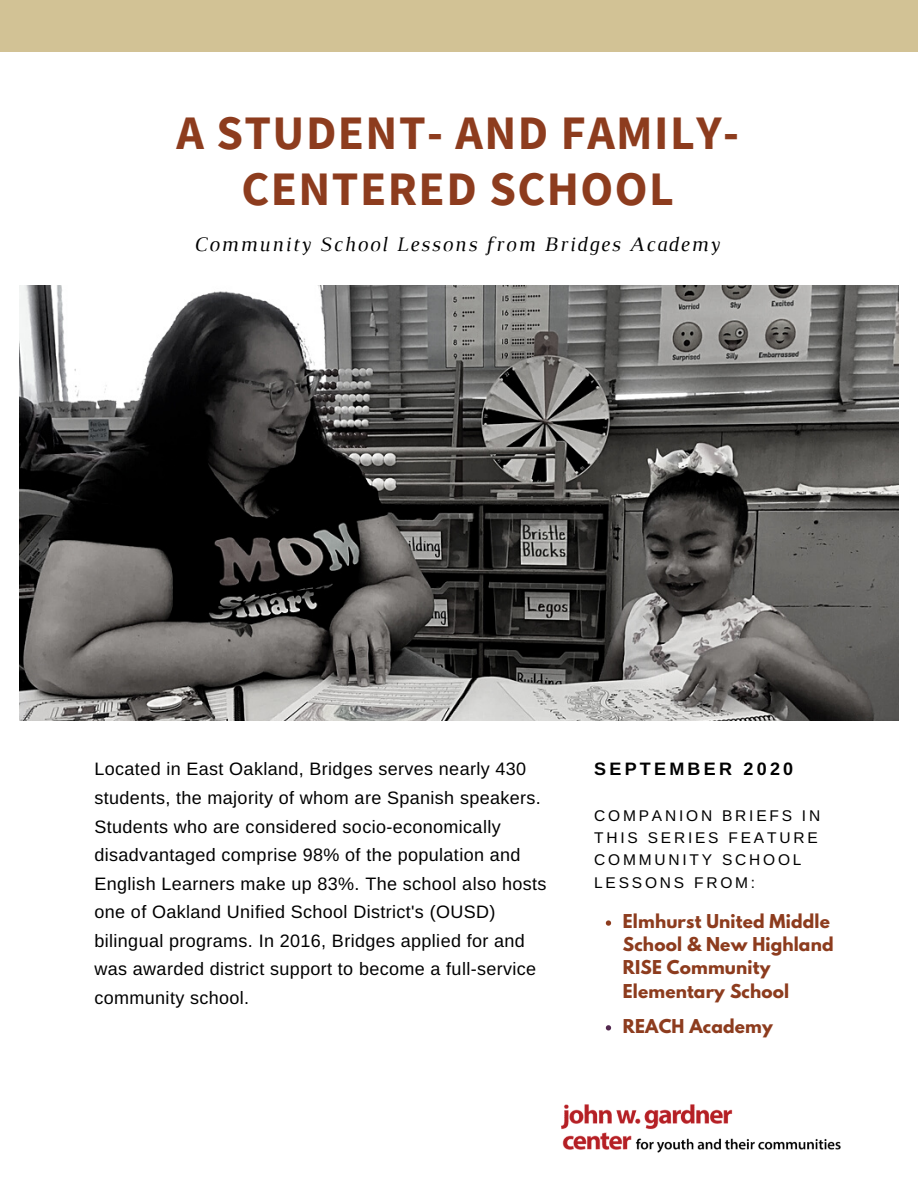
<style>
.page{position:relative;width:918px;height:1188px;background:#fff}
.page>*{position:absolute;margin:0;border:0;box-sizing:border-box;transform-origin:0 0}
.t1{font:700 48px/56.1px "Source Sans Pro";letter-spacing:.03em;color:#8d3c1e;text-align:center}
.t2{font:italic 21px "Luthier";letter-spacing:.07em;color:#000}
.t3{font:18px/28.7px "Arimo";letter-spacing:.02em;color:#000}
.t4{font:700 18px "Arimo";letter-spacing:.18em;color:#000}
.t5{font:700 16.95px/23.2px "League Spartan";letter-spacing:.01em;color:#8d3c1e}
.t6{font:15.45px/22.2px "Arimo";letter-spacing:.18em;color:#000}
</style>
<div class="page">
<div style="left:0;top:0;width:918px;height:52px;background:#d2c295"></div>
<img style="left:20px;top:285px;width:878px;height:436px">
<img style="left:561px;top:1104px;width:280px;height:49px">
<svg style="left:606px;top:920px;width:5px;height:6px"></svg>
<svg style="left:606px;top:1025px;width:5px;height:5px"></svg>
<h1 class="t1" style="left:176px;top:104px;width:564px">A STUDENT- AND FAMILY-<br>CENTERED SCHOOL</h1>
<p class="t2" style="left:194px;top:237px;width:527px">Community School Lessons from Bridges Academy</p>
<p class="t3" style="left:95px;top:755px;width:454px">Located in East Oakland, Bridges serves nearly 430 students, the majority of whom are Spanish speakers.<br>Students who are considered socio-economically disadvantaged comprise 98% of the population and English Learners make up 83%. The school also hosts one of Oakland Unified School District's (OUSD) bilingual programs. In 2016, Bridges applied for and was awarded district support to become a full-service community school.</p>
<p class="t4" style="left:594px;top:759px;width:201px">SEPTEMBER 2020</p>
<p class="t6" style="left:594px;top:804px;width:228px">COMPANION BRIEFS IN<br>THIS SERIES FEATURE<br>COMMUNITY SCHOOL<br>LESSONS FROM:</p>
<p class="t5" style="left:623px;top:912px;width:212px">Elmhurst United Middle<br>School &amp; New Highland<br>RISE Community<br>Elementary School</p>
<p class="t5" style="left:623px;top:1016px;width:151px">REACH Academy</p>
</div>
